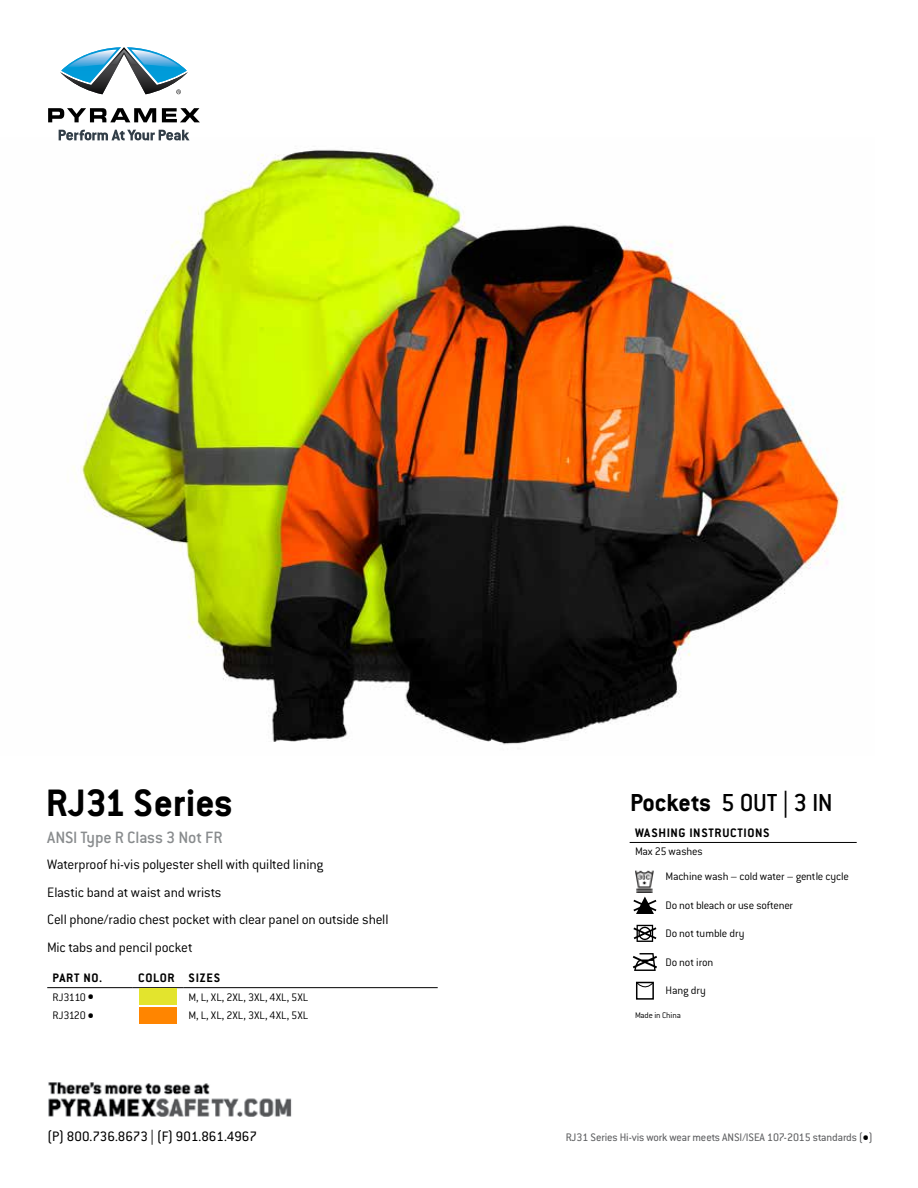
<style>
.page{position:relative;width:918px;height:1188px;background:#fff}
.page>*{position:absolute;margin:0;border:0;box-sizing:border-box;transform-origin:0 0}
.t1{font:700 42px "Conduit ITC Std";color:#000}
.t2{font:500 27px "Conduit ITC Std";color:#000}
.t3{font:500 18px "Conduit ITC Std";letter-spacing:-.015em;color:#898c8e}
.t4{font:300 15px/27.8px "Conduit ITC Std";letter-spacing:-.015em;color:#000}
.t5{font:15px "Conduit ITC Std";color:#000}
.t6{font:700 13.5px "Conduit ITC Std";letter-spacing:.05em;color:#000}
.t7{font:300 12px/24.3px "Conduit ITC Std";letter-spacing:-.015em;color:#000}
.t8{font:12px "Conduit ITC Std";letter-spacing:-.005em;color:#5f6062}
.t9{font:300 9px "Conduit ITC Std";letter-spacing:-.015em;color:#000}
.s1{font-weight:900;font-size:13.8px}
.s2{font-weight:700}
.s3{font-weight:900;font-size:13.8px;color:#000}
</style>
<div class="page">
<img style="left:48px;top:1082px;width:244px;height:35px">
<img style="left:58px;top:138px;width:787px;height:607px">
<svg style="left:59px;top:130px;width:130px;height:10px"></svg>
<svg style="left:48px;top:108px;width:152px;height:14px"></svg>
<svg style="left:60px;top:47px;width:128px;height:47px"></svg>
<hr style="left:47px;top:987px;width:86px;height:1px;background:#000">
<hr style="left:133px;top:987px;width:50px;height:1px;background:#000">
<hr style="left:183px;top:987px;width:255px;height:1px;background:#000">
<div style="left:139px;top:989px;width:38px;height:16px;background:#e3e42d"></div>
<div style="left:139px;top:1007px;width:38px;height:16px;background:#ff8500"></div>
<hr style="left:630px;top:842px;width:30px;height:1px;background:#000">
<hr style="left:660px;top:842px;width:197px;height:1px;background:#000">
<svg style="left:633px;top:897px;width:23px;height:17px"></svg>
<svg style="left:633px;top:925px;width:23px;height:17px"></svg>
<svg style="left:633px;top:953px;width:24px;height:18px"></svg>
<div style="left:636px;top:982px;width:18px;height:18px;border:2px solid #000"></div>
<svg style="left:636px;top:982px;width:18px;height:10px"></svg>
<img style="left:636px;top:870px;width:18px;height:23px">
<h1 class="t1" style="left:46px;top:777px;width:189px">RJ31 Series</h1>
<h3 class="t3" style="left:47px;top:827px;width:177px">ANSI Type R Class 3 Not FR</h3>
<p class="t4" style="left:47px;top:850px;width:343px">Waterproof hi-vis polyester shell with quilted lining<br>Elastic band at waist and wrists<br>Cell phone/radio chest pocket with clear panel on outside shell Mic tabs and pencil pocket</p>
<p class="t6" style="left:53px;top:970px;width:51px">PART NO.</p>
<p class="t6" style="left:138px;top:970px;width:84px">COLOR SIZES</p>
<p class="t7" style="left:53px;top:984px;width:43px">RJ3110 <span class="s1">•</span></p>
<p class="t7" style="left:189px;top:984px;width:121px">M, L, XL, 2XL, 3XL, 4XL, 5XL</p>
<p class="t7" style="left:53px;top:1003px;width:43px">RJ3120 <span class="s1">•</span></p>
<p class="t7" style="left:189px;top:1003px;width:121px">M, L, XL, 2XL, 3XL, 4XL, 5XL</p>
<h2 class="t2" style="left:630px;top:786px;width:204px"><span class="s2">Pockets</span> 5 OUT | 3 IN</h2>
<p class="t6" style="left:635px;top:825px;width:136px">WASHING INSTRUCTIONS</p>
<p class="t7" style="left:666px;top:839px;width:185px;text-indent:-31px">Max 25 washes<br>Machine wash – cold water – gentle cycle</p>
<p class="t7" style="left:666px;top:893px;width:129px">Do not bleach or use softener</p>
<p class="t7" style="left:666px;top:921px;width:80px">Do not tumble dry</p>
<p class="t7" style="left:666px;top:950px;width:49px">Do not iron</p>
<p class="t7" style="left:666px;top:978px;width:42px">Hang dry</p>
<p class="t9" style="left:635px;top:1009px;width:47px">Made in China</p>
<p class="t5" style="left:47px;top:1127px;width:211px">(P) 800.736.8673 | (F) 901.861.4967</p>
<p class="t8" style="left:566px;top:1130px;width:309px">RJ31 Series Hi-vis work wear meets ANSI/ISEA 107-2015 standards (<span class="s3">•</span>)</p>
</div>
